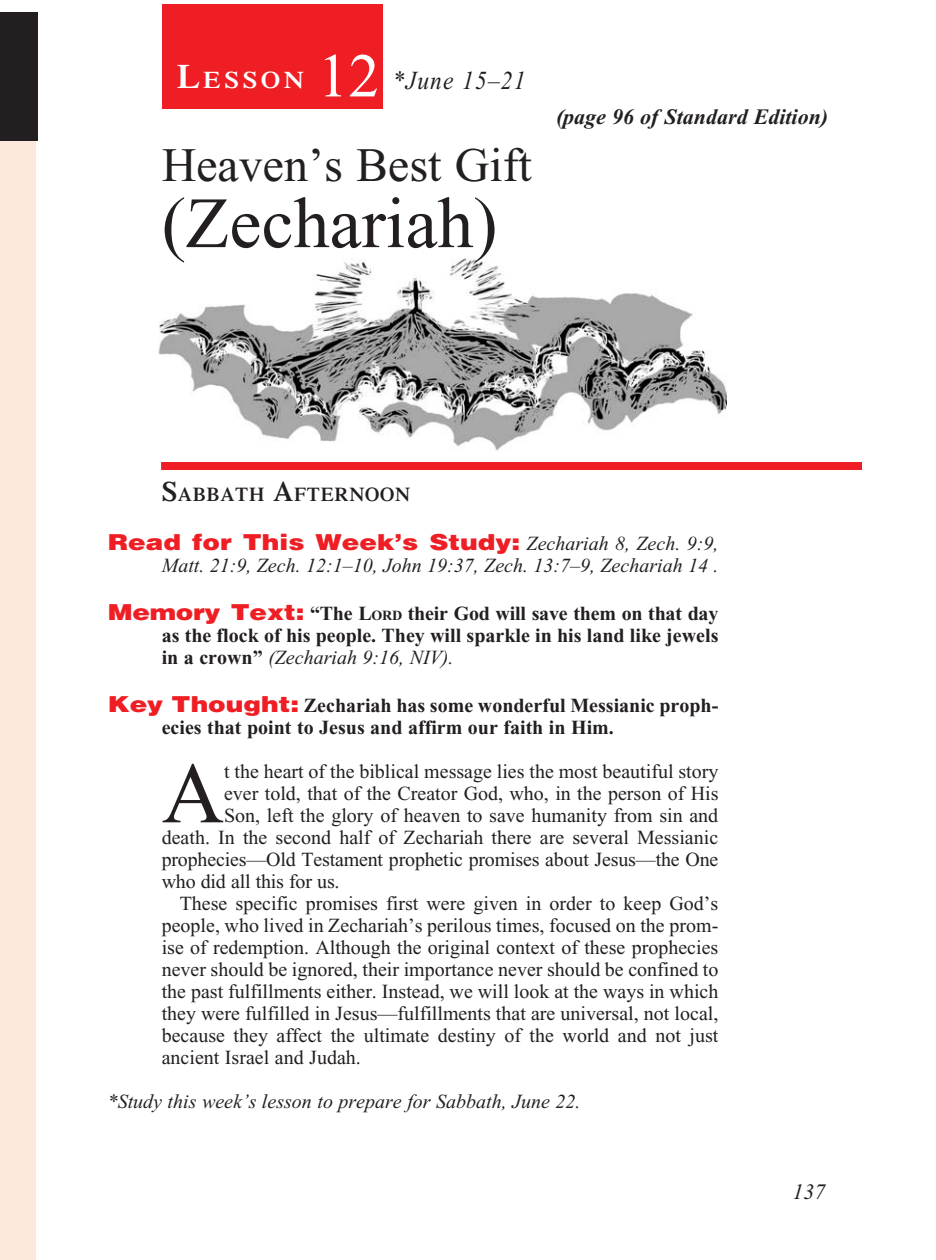
<style>
.page{position:relative;width:936px;height:1260px;background:#fff}
.page>*{position:absolute;margin:0;border:0;box-sizing:border-box;transform-origin:0 0}
._4-Body_Copy{font:86.4px "Times New Roman";color:#231f20}
._1-Lesson_Title{font:72px "Times New Roman";color:#231f20}
.t1{font:62px "Times New Roman";color:#fff}
._1-Lesson_Title-2{font:48px "Times New Roman";color:#231f20}
._00-Month-Day{font:italic 26px "Times New Roman";letter-spacing:.05em;color:#231f20;scale:.9 1}
.t2{font:600 23.8px "Times";letter-spacing:.145em;color:#fff;scale:1.1 1}
._6-question{font:900 22px "Helvetica";color:#ee1e24;scale:1.2 1}
.t3{font:italic 700 22px "Times New Roman";color:#231f20}
.t4{font:italic 22px "Times New Roman";color:#231f20}
._4-Body_Copy-2{font:20px/22px "Times New Roman";color:#231f20;text-align:justify}
._6-question-2{font:700 20px/22px "Times New Roman";color:#231f20;text-align:justify}
._6-question-3{font:italic 20px "Times New Roman";color:#231f20}
._8-Study_this_week_s{font:italic 20px "Times New Roman";color:#231f20}
._3-Sabbath_Afternoon{font:600 19.6px "Times";letter-spacing:.035em;color:#231f20}
.s1{font-size:34px}
.s2{font-size:28px}
.s3{font-family:"Times New Roman";font-weight:400;font-style:italic;font-size:20px;color:#231f20}
.s4{font-family:"Helvetica";font-weight:900;font-size:22px;color:#ee1e24}
.s5{font-style:inherit}
.s6{font-size:14px}
.s7{font-weight:400;font-style:italic}
</style>
<div class="page">
<div style="left:0;top:134px;width:36px;height:1126px;background:#fde8dd"></div>
<div style="left:0;top:12px;width:37px;height:128px;background:#231f20"></div>
<div style="left:162px;top:4px;width:221px;height:104px;background:#ee1e24"></div>
<img style="left:158px;top:258px;width:568px;height:193px">
<div style="left:161px;top:462px;width:701px;height:8px;background:#ee1e24"></div>
<p class="t2" style="left:177px;top:66px;width:117px"><span class="s1">L</span>ESSON</p>
<p class="t1" style="left:318px;top:42px;width:63px">12</p>
<p class="_00-Month-Day" style="left:393px;top:66px;width:149px">*June 15–21</p>
<p class="_1-Lesson_Title-2" style="left:162px;top:139px;width:372px">Heaven’s Best Gift</p>
<p class="_1-Lesson_Title" style="left:162px;top:184px;width:337px">(Zechariah)</p>
<p class="t3" style="left:556px;top:105px;width:274px">(page 96 of Standard Edition)</p>
<p class="_3-Sabbath_Afternoon" style="left:162px;top:483px;width:250px"><span class="s2">S</span>ABBATH <span class="s2">A</span>FTERNOON</p>
<p class="_6-question" style="left:108px;top:527px;width:510px">Read for This Week’s Study: <span class="s3">Zechariah 8, Zech. 9:9,</span></p>
<p class="_6-question-3" style="left:162px;top:554px;width:558px">Matt. 21:9, Zech. 12:1–10, John 19:37, Zech. 13:7–9, Zechariah 14 .</p>
<p class="_6-question-2" style="left:162px;top:602px;width:558px;text-indent:-54px"><span class="s4">Memory Text:</span> “The <span class="s5">L</span><span class="s6">ord</span> their God will save them on that day as the flock of his people. They will sparkle in his land like jewels in a crown” <span class="s7">(Zechariah 9:16, NIV).</span></p>
<p class="_6-question-2" style="left:162px;top:695px;width:558px;text-indent:-54px"><span class="s4">Key Thought:</span> Zechariah has some wonderful Messianic proph&shy;ecies that point to Jesus and affirm our faith in Him.</p>
<p class="_4-Body_Copy" style="left:162px;top:746px;width:64px">A</p>
<p class="_4-Body_Copy-2" style="left:224px;top:761px;width:496px">t the heart of the biblical message lies the most beautiful story</p>
<p class="_4-Body_Copy-2" style="left:224px;top:783px;width:496px">ever told, that of the Creator God, who, in the person of His</p>
<p class="_4-Body_Copy-2" style="left:224px;top:805px;width:496px">Son, left the glory of heaven to save humanity from sin and</p>
<p class="_4-Body_Copy-2" style="left:162px;top:827px;width:558px">death. In the second half of Zechariah there are several Messianic</p>
<p class="_4-Body_Copy-2" style="left:162px;top:849px;width:558px">prophecies—Old Testament prophetic promises about Jesus—the One</p>
<p class="_4-Body_Copy-2" style="left:162px;top:871px;width:179px">who did all this for us.</p>
<p class="_4-Body_Copy-2" style="left:162px;top:893px;width:558px;text-indent:18px">These specific promises first were given in order to keep God’s people, who lived in Zechariah’s perilous times, focused on the prom&shy;ise of redemption. Although the original context of these prophecies never should be ignored, their importance never should be confined to the past fulfillments either. Instead, we will look at the ways in which they were fulfilled in Jesus—fulfillments that are universal, not local, because they affect the ultimate destiny of the world and not just ancient Israel and Judah.</p>
<p class="_8-Study_this_week_s" style="left:108px;top:1091px;width:474px">*Study this week’s lesson to prepare for Sabbath, June 22.</p>
<p class="t4" style="left:792px;top:1180px;width:34px">137</p>
</div>
